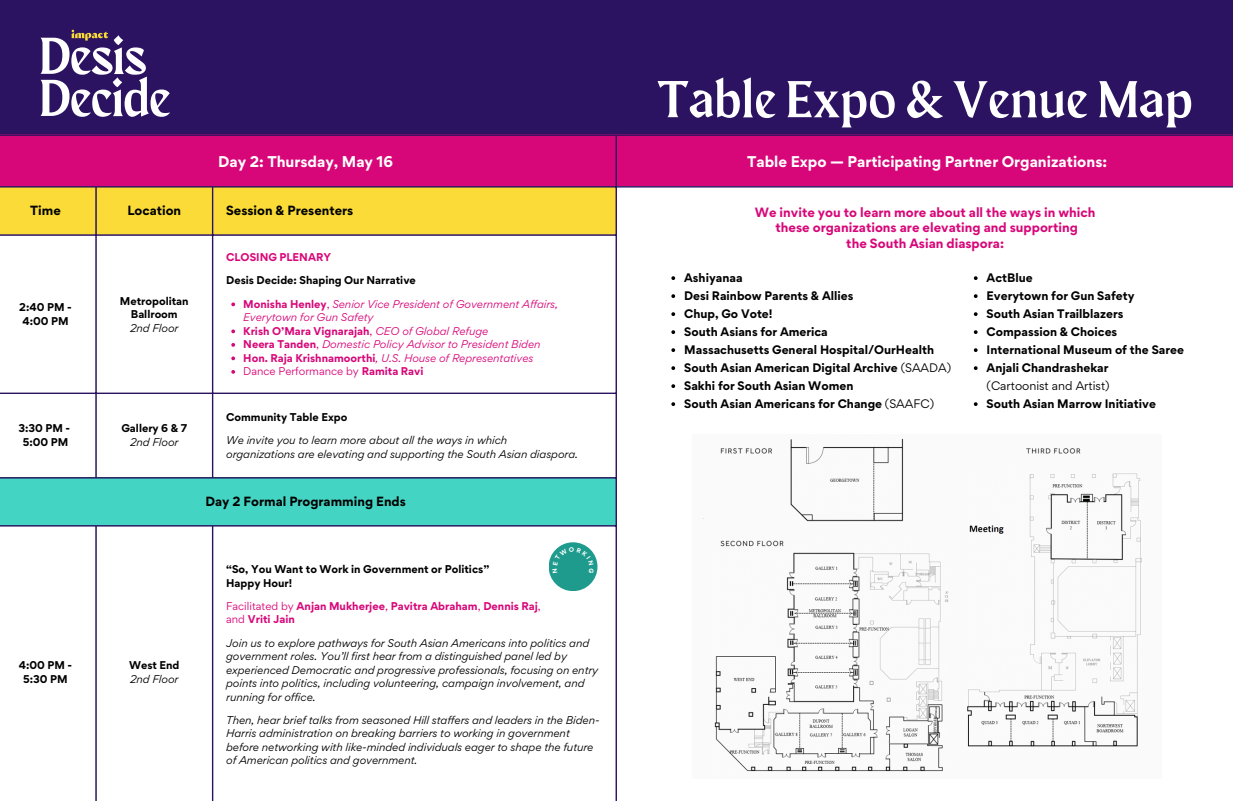
<style>
.page{position:relative;width:1233px;height:801px;background:#2c1361}
.page>*{position:absolute;margin:0;border:0;box-sizing:border-box;transform-origin:0 0}
.t1{font:51.9px "Maragsa Display";letter-spacing:.03em;color:#fff}
.t2{font:700 13.9px "Gordita";color:#fff}
.t3{font:700 12px/15.8px "Gordita";color:#d80779;text-align:center}
.t4{font:700 11.9px "Gordita";color:#000}
.t5{font:700 11.1px "Gordita";color:#000}
.t6{font:11.1px/18px "Gordita";color:#000}
.t7{font:italic 10.1px/13.5px "Gordita";color:#000}
.t8{font:italic 10.1px/13.5px "Gordita";color:#d80779}
.t9{font:700 10.1px/13.5px "Gordita";color:#000;text-align:center}
.t10{font:700 10.1px "Gordita";color:#d80779}
.s1{font-weight:700;font-style:normal}
.s2{font-style:normal}
.s3{font-weight:400}
.s4{font-weight:700}
</style>
<div class="page">
<svg style="left:71px;top:30px;width:37px;height:10px"></svg>
<div style="left:616px;top:135px;width:617px;height:52px;background:#d80779"></div>
<div style="left:616px;top:187px;width:617px;height:614px;background:#fff"></div>
<hr style="left:1232px;top:136px;width:1px;height:665px;background:#2c1361">
<hr style="left:615px;top:134px;width:618px;height:2px;background:#2c1361">
<hr style="left:615px;top:186px;width:618px;height:2px;background:#2c1361">
<hr style="left:615px;top:800px;width:618px;height:1px;background:#2c1361">
<div style="left:0;top:135px;width:616px;height:52px;background:#d80779"></div>
<div style="left:1px;top:188px;width:615px;height:46px;background:#fadb38"></div>
<div style="left:1px;top:236px;width:615px;height:564px;background:#fff"></div>
<div style="left:0;top:478px;width:616px;height:48px;background:#44d4c4"></div>
<svg style="left:231px;top:302px;width:4px;height:4px"></svg>
<svg style="left:231px;top:329px;width:4px;height:4px"></svg>
<svg style="left:231px;top:343px;width:4px;height:4px"></svg>
<svg style="left:231px;top:356px;width:4px;height:4px"></svg>
<svg style="left:231px;top:370px;width:4px;height:4px"></svg>
<hr style="left:0;top:136px;width:1px;height:665px;background:#2c1361">
<hr style="left:95px;top:188px;width:2px;height:289px;background:#2c1361">
<hr style="left:95px;top:527px;width:2px;height:274px;background:#2c1361">
<hr style="left:212px;top:188px;width:1px;height:289px;background:#2c1361">
<hr style="left:212px;top:527px;width:1px;height:274px;background:#2c1361">
<hr style="left:616px;top:136px;width:1px;height:665px;background:#2c1361">
<hr style="left:0;top:134px;width:617px;height:2px;background:#2c1361">
<hr style="left:0;top:186px;width:617px;height:2px;background:#2c1361">
<hr style="left:0;top:393px;width:617px;height:1px;background:#2c1361">
<hr style="left:0;top:477px;width:617px;height:2px;background:#2c1361">
<hr style="left:0;top:525px;width:617px;height:2px;background:#2c1361">
<img style="left:702px;top:438px;width:440px;height:334px">
<svg style="left:671px;top:276px;width:4px;height:4px"></svg>
<svg style="left:671px;top:294px;width:4px;height:4px"></svg>
<svg style="left:671px;top:312px;width:4px;height:4px"></svg>
<svg style="left:671px;top:330px;width:4px;height:4px"></svg>
<svg style="left:671px;top:348px;width:4px;height:4px"></svg>
<svg style="left:671px;top:366px;width:4px;height:4px"></svg>
<svg style="left:671px;top:384px;width:4px;height:4px"></svg>
<svg style="left:671px;top:402px;width:4px;height:4px"></svg>
<svg style="left:974px;top:276px;width:4px;height:4px"></svg>
<svg style="left:974px;top:294px;width:4px;height:4px"></svg>
<svg style="left:974px;top:312px;width:4px;height:4px"></svg>
<svg style="left:974px;top:330px;width:4px;height:4px"></svg>
<svg style="left:974px;top:348px;width:4px;height:4px"></svg>
<svg style="left:974px;top:366px;width:4px;height:4px"></svg>
<svg style="left:974px;top:402px;width:4px;height:4px"></svg>
<div style="left:549px;top:542px;width:48px;height:49px;background:#1e9b8d;border-radius:50%"></div>
<svg style="left:552px;top:547px;width:42px;height:8px"></svg>
<h1 class="t1" style="left:40px;top:34px;width:108px">Desis</h1>
<p class="t1" style="left:40px;top:76px;width:132px">Decide</p>
<p class="t1" style="left:658px;top:77px;width:536px">Table Expo &amp; Venue Map</p>
<h1 class="t2" style="left:218px;top:152px;width:177px">Day 2: Thursday, May 16</h1>
<h1 class="t2" style="left:747px;top:152px;width:362px">Table Expo — Participating Partner Organizations:</h1>
<p class="t4" style="left:30px;top:202px;width:32px">Time</p>
<p class="t4" style="left:127px;top:202px;width:55px">Location</p>
<p class="t4" style="left:226px;top:202px;width:129px">Session &amp; Presenters</p>
<p class="t9" style="left:19px;top:301px;width:54px">2:40 PM -</p>
<p class="t9" style="left:22px;top:314px;width:48px">4:00 PM</p>
<p class="t9" style="left:18px;top:421px;width:53px">3:30 PM -</p>
<p class="t9" style="left:23px;top:435px;width:47px">5:00 PM</p>
<p class="t9" style="left:120px;top:294px;width:70px">Metropolitan<br>Ballroom</p>
<p class="t7" style="left:130px;top:321px;width:50px">2nd Floor</p>
<p class="t9" style="left:121px;top:421px;width:67px">Gallery 6 &amp; 7</p>
<p class="t7" style="left:130px;top:435px;width:50px">2nd Floor</p>
<p class="t10" style="left:226px;top:251px;width:106px">CLOSING PLENARY</p>
<p class="t9" style="left:226px;top:274px;width:191px">Desis Decide: Shaping Our Narrative</p>
<p class="t8" style="left:243px;top:297px;width:316px"><span class="s1">Monisha Henley</span><span class="s2">,</span> Senior Vice President of Government Affairs, Everytown for Gun Safety<br><span class="s1">Krish O’Mara Vignarajah</span><span class="s2">,</span> CEO of Global Refuge<br><span class="s1">Neera Tanden</span><span class="s2">,</span> Domestic Policy Advisor to President Biden <span class="s1">Hon. Raja Krishnamoorthi</span>, U.S. House of Representatives <span class="s2">Dance Performance by</span> <span class="s1">Ramita Ravi</span></p>
<p class="t9" style="left:226px;top:410px;width:123px">Community Table Expo</p>
<p class="t7" style="left:226px;top:433px;width:283px">We invite you to learn more about all the ways in which</p>
<p class="t7" style="left:226px;top:447px;width:353px">organizations are elevating and supporting the South Asian diaspora.</p>
<p class="t4" style="left:205px;top:493px;width:202px">Day 2 Formal Programming Ends</p>
<p class="t9" style="left:19px;top:658px;width:55px">4:00 PM -<br>5:30 PM</p>
<p class="t9" style="left:129px;top:658px;width:52px">West End</p>
<p class="t7" style="left:130px;top:672px;width:50px">2nd Floor</p>
<p class="t9" style="left:226px;top:562px;width:265px">“So, You Want to Work in Government or Politics”</p>
<p class="t9" style="left:226px;top:576px;width:68px">Happy Hour!</p>
<p class="t10" style="left:226px;top:599px;width:316px"><span class="s3">Facilitated by</span> Anjan Mukherjee<span class="s3">,</span> Pavitra Abraham<span class="s3">,</span> Dennis Raj<span class="s3">,</span></p>
<p class="t10" style="left:226px;top:613px;width:70px"><span class="s3">and</span> Vriti Jain</p>
<p class="t7" style="left:226px;top:636px;width:374px">Join us to explore pathways for South Asian Americans into politics and government roles. You’ll first hear from a distinguished panel led by experienced Democratic and progressive professionals, focusing on entry points into politics, including volunteering, campaign involvement, and running for office.</p>
<p class="t7" style="left:226px;top:713px;width:375px">Then, hear brief talks from seasoned Hill staffers and leaders in the Biden-Harris administration on breaking barriers to working in government before networking with like-minded individuals eager to shape the future of American politics and government.</p>
<p class="t3" style="left:755px;top:204px;width:342px">We invite you to learn more about all the ways in which these organizations are elevating and supporting<br>the South Asian diaspora:</p>
<p class="t5" style="left:987px;top:270px;width:48px">ActBlue</p>
<p class="t5" style="left:987px;top:288px;width:149px">Everytown for Gun Safety</p>
<p class="t5" style="left:987px;top:306px;width:138px">South Asian Trailblazers</p>
<p class="t5" style="left:987px;top:324px;width:132px">Compassion &amp; Choices</p>
<p class="t5" style="left:987px;top:342px;width:199px">International Museum of the Saree</p>
<p class="t6" style="left:987px;top:358px;width:124px"><span class="s4">Anjali Chandrashekar </span>(Cartoonist and Artist)</p>
<p class="t5" style="left:987px;top:396px;width:171px">South Asian Marrow Initiative</p>
<p class="t5" style="left:684px;top:270px;width:60px">Ashiyanaa</p>
<h2 class="t5" style="left:684px;top:288px;width:171px">Desi Rainbow Parents &amp; Allies</h2>
<p class="t5" style="left:684px;top:306px;width:90px">Chup, Go Vote!</p>
<p class="t5" style="left:684px;top:324px;width:145px">South Asians for America</p>
<p class="t5" style="left:684px;top:342px;width:251px">Massachusetts General Hospital/OurHealth</p>
<p class="t5" style="left:684px;top:360px;width:268px">South Asian American Digital Archive <span class="s3">(SAADA)</span></p>
<p class="t5" style="left:684px;top:378px;width:171px">Sakhi for South Asian Women</p>
<p class="t5" style="left:684px;top:396px;width:251px">South Asian Americans for Change <span class="s3">(SAAFC)</span></p>
</div>
